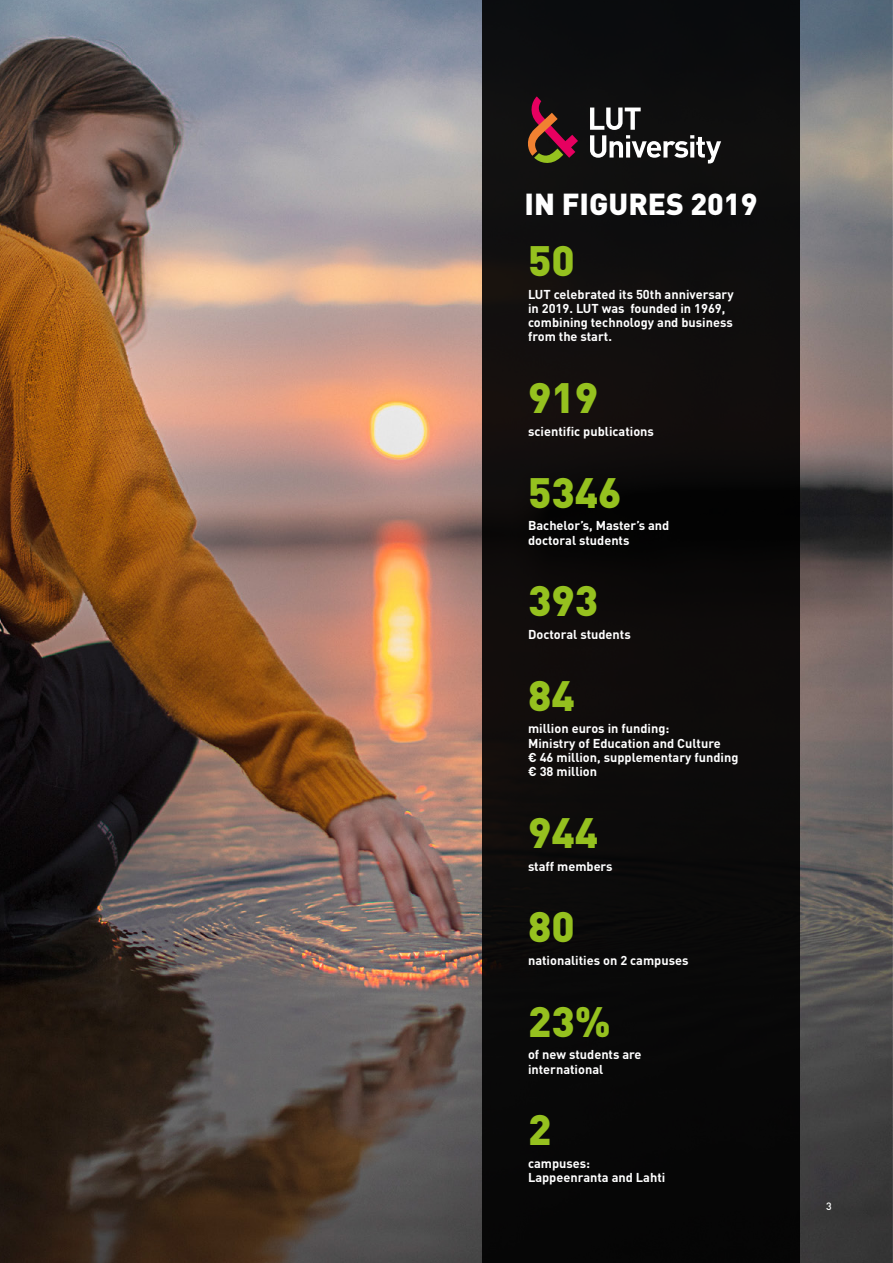
<style>
.page{position:relative;width:893px;height:1263px;background:#fff}
.page>*{position:absolute;margin:0;border:0;box-sizing:border-box;transform-origin:0 0}
.t1{font:900 42px "DIN Pro";color:#95c11f}
.t2{font:900 30px "DIN Pro";color:#fff}
.t3{font:700 12.75px/14.2px "DIN Pro";color:#fff}
.t4{font:500 10.5px "DIN Pro";color:#fff}
</style>
<div class="page">
<img style="left:0;top:0;width:893px;height:1263px">
<div style="left:482px;top:0;width:317px;height:1263px;background:#0c0b0b"></div>
<svg style="left:590px;top:108px;width:131px;height:55px"></svg>
<svg style="left:527px;top:96px;width:51px;height:67px"></svg>
<h2 class="t2" style="left:524px;top:178px;width:234px">IN FIGURES 2019</h2>
<h1 class="t1" style="left:528px;top:225px;width:48px">50</h1>
<p class="t3" style="left:528px;top:285px;width:207px">LUT celebrated its 50th anniversary in 2019. LUT was founded in 1969, combining technology and business from the start.</p>
<h1 class="t1" style="left:528px;top:362px;width:72px">919</h1>
<p class="t3" style="left:528px;top:423px;width:127px">scientific publications</p>
<h1 class="t1" style="left:528px;top:456px;width:95px">5346</h1>
<p class="t3" style="left:528px;top:517px;width:143px">Bachelor’s, Master’s and doctoral students</p>
<h1 class="t1" style="left:528px;top:565px;width:72px">393</h1>
<p class="t3" style="left:528px;top:626px;width:104px">Doctoral students</p>
<h1 class="t1" style="left:528px;top:659px;width:48px">84</h1>
<p class="t3" style="left:528px;top:720px;width:212px">million euros in funding:<br>Ministry of Education and Culture<br>€ 46 million, supplementary funding € 38 million</p>
<h1 class="t1" style="left:528px;top:796px;width:72px">944</h1>
<p class="t3" style="left:528px;top:857px;width:86px">staff members</p>
<h1 class="t1" style="left:528px;top:891px;width:48px">80</h1>
<p class="t3" style="left:528px;top:952px;width:162px">nationalities on 2 campuses</p>
<h1 class="t1" style="left:528px;top:985px;width:84px">23%</h1>
<p class="t3" style="left:528px;top:1046px;width:115px">of new students are international</p>
<h1 class="t1" style="left:528px;top:1094px;width:25px">2</h1>
<p class="t3" style="left:528px;top:1155px;width:139px">campuses:<br>Lappeenranta and Lahti</p>
<p class="t4" style="left:826px;top:1197px;width:7px">3</p>
</div>
